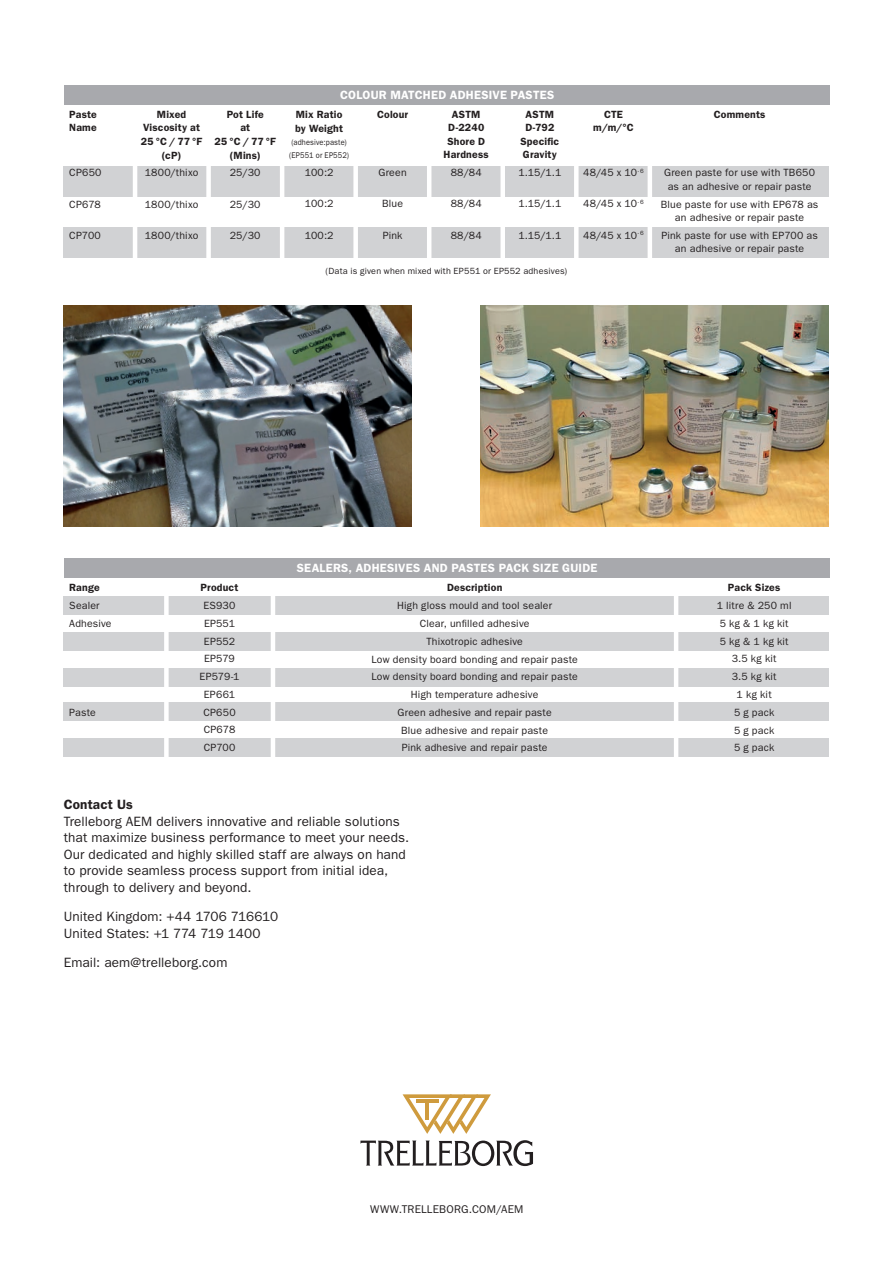
<style>
.page{position:relative;width:893px;height:1263px;background:#fff}
.page>*{position:absolute;margin:0;border:0;box-sizing:border-box;transform-origin:0 0}
.t1{font:13.5px/16.5px "Franklin Gothic";letter-spacing:.01em;color:#231f20}
.t2{font:600 12px "Franklin Gothic";letter-spacing:.015em;color:#fff}
.t3{font:11.25px "Franklin Gothic";letter-spacing:.02em;color:#231f20}
.t4{font:10.5px/13.5px "Franklin Gothic";letter-spacing:.02em;color:#231f20;text-align:center}
.t5{font:600 10.5px/13.5px "Franklin Gothic";letter-spacing:.02em;color:#231f20;text-align:center}
.t6{font:9px "Franklin Gothic";letter-spacing:.025em;color:#231f20}
.t7{font:8.25px/13.5px "Franklin Gothic";letter-spacing:.02em;color:#231f20;scale:.9 1}
.s1{font-weight:600}
</style>
<div class="page">
<div style="left:64px;top:85px;width:765px;height:20px;background:#a8a9ad"></div>
<div style="left:64px;top:166px;width:765px;height:30px;background:#d1d2d4"></div>
<div style="left:64px;top:227px;width:765px;height:31px;background:#d1d2d4"></div>
<div style="left:574px;top:107px;width:5px;height:154px;background:#fff"></div>
<div style="left:500px;top:107px;width:5px;height:154px;background:#fff"></div>
<hr style="left:648px;top:107px;width:4px;height:154px;background:#fff">
<hr style="left:280px;top:107px;width:4px;height:154px;background:#fff">
<div style="left:206px;top:107px;width:5px;height:154px;background:#fff"></div>
<hr style="left:133px;top:107px;width:4px;height:154px;background:#fff">
<div style="left:353px;top:107px;width:5px;height:154px;background:#fff"></div>
<hr style="left:427px;top:107px;width:4px;height:154px;background:#fff">
<div style="left:64px;top:558px;width:765px;height:20px;background:#a8a9ad"></div>
<div style="left:64px;top:596px;width:765px;height:19px;background:#d1d2d4"></div>
<div style="left:64px;top:632px;width:765px;height:18px;background:#d1d2d4"></div>
<div style="left:64px;top:668px;width:765px;height:18px;background:#d1d2d4"></div>
<div style="left:64px;top:702px;width:765px;height:19px;background:#d1d2d4"></div>
<div style="left:64px;top:739px;width:765px;height:18px;background:#d1d2d4"></div>
<div style="left:164px;top:581px;width:5px;height:179px;background:#fff"></div>
<hr style="left:674px;top:581px;width:4px;height:179px;background:#fff">
<hr style="left:271px;top:581px;width:4px;height:179px;background:#fff">
<img style="left:64px;top:305px;width:348px;height:221px">
<img style="left:480px;top:305px;width:348px;height:221px">
<svg style="left:403px;top:1094px;width:88px;height:40px"></svg>
<svg style="left:360px;top:1140px;width:173px;height:26px"></svg>
<p class="t5" style="left:69px;top:107px;width:29px;text-align:left">Paste<br>Name</p>
<p class="t4" style="left:69px;top:166px;width:34px">CP650</p>
<p class="t4" style="left:69px;top:197px;width:33px">CP678</p>
<p class="t4" style="left:69px;top:228px;width:33px">CP700</p>
<p class="t5" style="left:141px;top:107px;width:63px">Mixed<br>Viscosity at<br>25°C/77°F (cP)</p>
<p class="t4" style="left:145px;top:166px;width:55px">1800/thixo</p>
<p class="t4" style="left:145px;top:197px;width:55px">1800/thixo</p>
<p class="t4" style="left:145px;top:228px;width:55px">1800/thixo</p>
<p class="t5" style="left:215px;top:107px;width:63px">Pot Life<br>at<br>25°C/77°F (Mins)</p>
<p class="t4" style="left:230px;top:166px;width:32px">25/30</p>
<p class="t4" style="left:230px;top:197px;width:32px">25/30</p>
<p class="t4" style="left:230px;top:228px;width:32px">25/30</p>
<p class="t2" style="left:340px;top:88px;width:216px">COLOUR MATCHED ADHESIVE PASTES</p>
<p class="t5" style="left:295px;top:107px;width:49px;text-align:left">Mix Ratio by Weight</p>
<p class="t7" style="left:289px;top:135px;width:68px">(adhesive:paste) (EP551 or EP552)</p>
<p class="t4" style="left:305px;top:166px;width:30px">100:2</p>
<p class="t4" style="left:305px;top:197px;width:30px">100:2</p>
<p class="t4" style="left:305px;top:228px;width:30px">100:2</p>
<p class="t5" style="left:377px;top:107px;width:33px">Colour</p>
<p class="t4" style="left:378px;top:166px;width:30px">Green</p>
<p class="t4" style="left:382px;top:197px;width:22px">Blue</p>
<p class="t4" style="left:383px;top:228px;width:21px">Pink</p>
<p class="t5" style="left:444px;top:107px;width:47px">ASTM<br>D-2240<br>Shore D<br>Hardness</p>
<p class="t4" style="left:451px;top:166px;width:33px">88/84</p>
<p class="t4" style="left:451px;top:197px;width:33px">88/84</p>
<p class="t4" style="left:451px;top:228px;width:33px">88/84</p>
<p class="t5" style="left:520px;top:107px;width:40px">ASTM<br>D-792<br>Specific<br>Gravity</p>
<p class="t4" style="left:518px;top:166px;width:44px">1.15/1.1</p>
<p class="t4" style="left:518px;top:197px;width:44px">1.15/1.1</p>
<p class="t4" style="left:518px;top:228px;width:44px">1.15/1.1</p>
<p class="t6" style="left:326px;top:266px;width:243px">(Data is given when mixed with EP551 or EP552 adhesives)</p>
<p class="t5" style="left:593px;top:107px;width:42px">CTE m/m/°C</p>
<p class="t4" style="left:583px;top:166px;width:62px">48/45 x 10<sup>-6</sup></p>
<p class="t4" style="left:583px;top:197px;width:62px">48/45 x 10<sup>-6</sup></p>
<p class="t4" style="left:583px;top:228px;width:62px">48/45 x 10<sup>-6</sup></p>
<p class="t5" style="left:714px;top:107px;width:53px">Comments</p>
<p class="t4" style="left:664px;top:166px;width:152px">Green paste for use with TB650 as an adhesive or repair paste</p>
<p class="t4" style="left:661px;top:197px;width:159px">Blue paste for use with EP678 as an adhesive or repair paste</p>
<p class="t4" style="left:661px;top:228px;width:158px">Pink paste for use with EP700 as an adhesive or repair paste</p>
<p class="t5" style="left:69px;top:581px;width:32px">Range</p>
<p class="t4" style="left:69px;top:599px;width:32px">Sealer</p>
<p class="t4" style="left:69px;top:616px;width:44px">Adhesive</p>
<p class="t4" style="left:69px;top:705px;width:28px">Paste</p>
<p class="t5" style="left:201px;top:581px;width:39px">Product</p>
<p class="t4" style="left:204px;top:599px;width:33px">ES930</p>
<p class="t4" style="left:204px;top:616px;width:33px">EP551</p>
<p class="t4" style="left:204px;top:634px;width:33px">EP552</p>
<p class="t4" style="left:204px;top:652px;width:32px">EP579</p>
<p class="t4" style="left:200px;top:670px;width:41px">EP579-1</p>
<p class="t4" style="left:204px;top:687px;width:33px">EP661</p>
<p class="t4" style="left:203px;top:705px;width:34px">CP650</p>
<p class="t4" style="left:204px;top:723px;width:33px">CP678</p>
<p class="t4" style="left:204px;top:741px;width:33px">CP700</p>
<p class="t2" style="left:297px;top:561px;width:302px">SEALERS, ADHESIVES AND PASTES PACK SIZE GUIDE</p>
<p class="t5" style="left:447px;top:581px;width:57px">Description</p>
<p class="t4" style="left:397px;top:599px;width:156px">High gloss mould and tool sealer</p>
<p class="t4" style="left:420px;top:616px;width:111px">Clear, unfilled adhesive</p>
<p class="t4" style="left:426px;top:634px;width:98px">Thixotropic adhesive</p>
<p class="t4" style="left:371px;top:652px;width:208px">Low density board bonding and repair paste</p>
<p class="t4" style="left:371px;top:670px;width:208px">Low density board bonding and repair paste</p>
<p class="t4" style="left:411px;top:687px;width:129px">High temperature adhesive</p>
<p class="t4" style="left:398px;top:705px;width:156px">Green adhesive and repair paste</p>
<p class="t4" style="left:401px;top:723px;width:148px">Blue adhesive and repair paste</p>
<p class="t4" style="left:402px;top:741px;width:147px">Pink adhesive and repair paste</p>
<p class="t1" style="left:64px;top:796px;width:347px"><span class="s1">Contact Us<br></span>Trelleborg AEM delivers innovative and reliable solutions that maximize business performance to meet your needs.<br>Our dedicated and highly skilled staff are always on hand to provide seamless process support from initial idea, through to delivery and beyond.</p>
<p class="t1" style="left:64px;top:908px;width:216px">United Kingdom: +44 1706 716610<br>United States: +1 774 719 1400</p>
<p class="t1" style="left:64px;top:954px;width:165px">Email: aem@trelleborg.com</p>
<p class="t3" style="left:370px;top:1203px;width:155px">WWW.TRELLEBORG.COM/AEM</p>
<p class="t5" style="left:728px;top:581px;width:54px">Pack Sizes</p>
<p class="t4" style="left:717px;top:599px;width:76px">1 litre &amp; 250 ml</p>
<p class="t4" style="left:720px;top:616px;width:70px">5 kg &amp; 1 kg kit</p>
<p class="t4" style="left:720px;top:634px;width:70px">5 kg &amp; 1 kg kit</p>
<p class="t4" style="left:732px;top:652px;width:46px">3.5 kg kit</p>
<p class="t4" style="left:732px;top:670px;width:46px">3.5 kg kit</p>
<p class="t4" style="left:737px;top:687px;width:37px">1 kg kit</p>
<p class="t4" style="left:734px;top:705px;width:42px">5 g pack</p>
<p class="t4" style="left:734px;top:723px;width:42px">5 g pack</p>
<p class="t4" style="left:734px;top:741px;width:42px">5 g pack</p>
</div>
